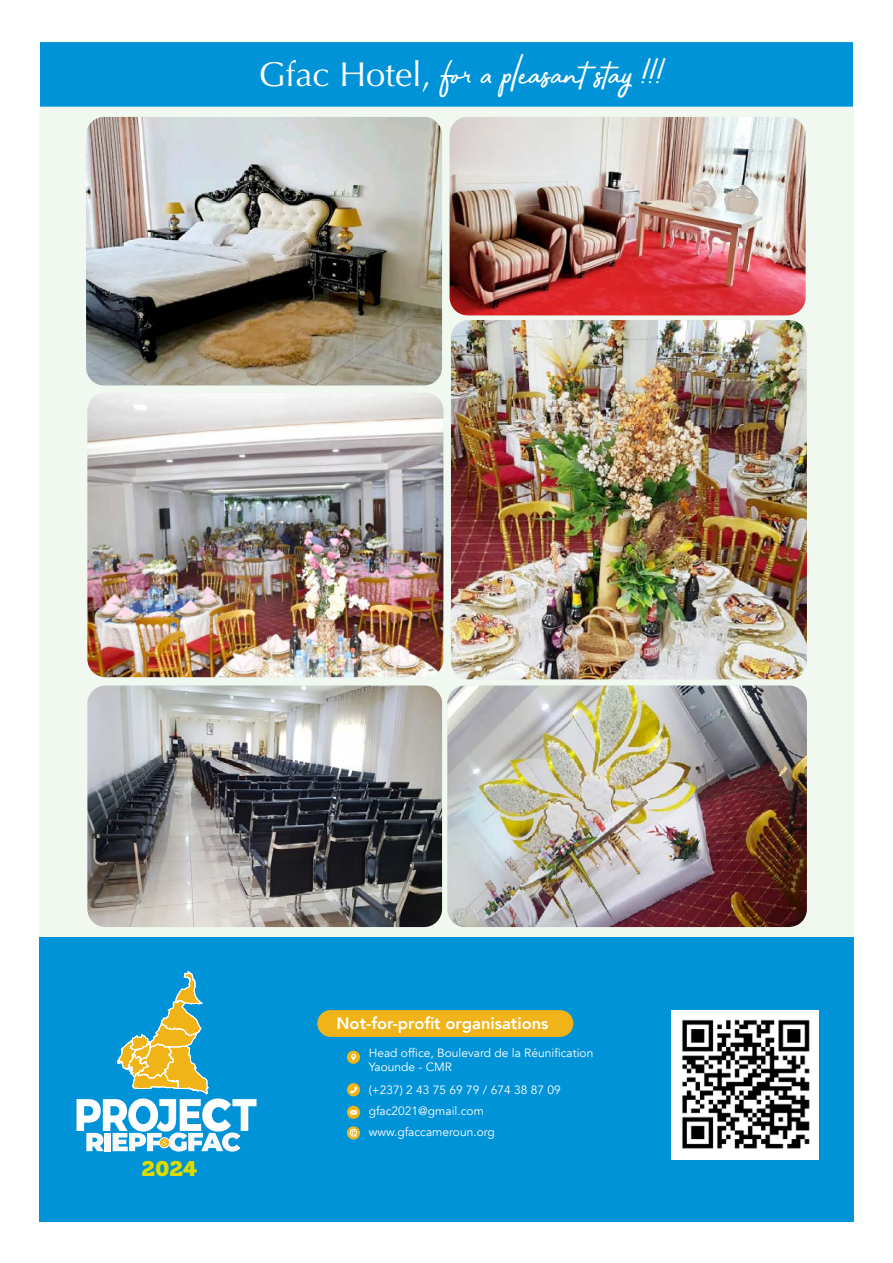
<style>
.page{position:relative;width:893px;height:1263px;background:#fff}
.page>*{position:absolute;margin:0;border:0;box-sizing:border-box;transform-origin:0 0}
.t1{font:43.5px "Bahagia";color:#fff}
.t2{font:20.85px "Museo 900";color:#dcdc00;scale:1.12 1}
.t3{font:800 16.5px "Avenir";color:#fff}
.t4{font:12px/21.3px "Avenir";color:#fff}
.s1{font-family:"Optima";font-size:34.5px}
</style>
<div class="page">
<div style="left:39px;top:41px;width:815px;height:1180px;background:#f0f8ef"></div>
<div style="left:39px;top:937px;width:815px;height:284px;background:#0093d8"></div>
<svg style="left:347px;top:1106px;width:13px;height:13px"></svg>
<svg style="left:350px;top:1110px;width:7px;height:4px"></svg>
<div style="left:347px;top:1051px;width:13px;height:13px;background:#f1b418;border-radius:50%"></div>
<svg style="left:351px;top:1053px;width:5px;height:8px"></svg>
<div style="left:347px;top:1083px;width:13px;height:13px;background:#f1b418;border-radius:50%"></div>
<svg style="left:350px;top:1086px;width:7px;height:7px"></svg>
<div style="left:317px;top:1010px;width:256px;height:27px;background:#f1b418;border-radius:13px"></div>
<svg style="left:347px;top:1126px;width:13px;height:13px"></svg>
<svg style="left:350px;top:1129px;width:7px;height:9px"></svg>
<img style="left:671px;top:1010px;width:147px;height:149px">
<img style="left:86px;top:117px;width:356px;height:268px">
<img style="left:87px;top:393px;width:356px;height:284px">
<img style="left:450px;top:117px;width:356px;height:198px">
<img style="left:451px;top:320px;width:356px;height:359px">
<img style="left:87px;top:685px;width:355px;height:242px">
<img style="left:447px;top:685px;width:360px;height:242px">
<div style="left:39px;top:41px;width:815px;height:66px;background:#0093d8;border:1px solid #fff"></div>
<svg style="left:77px;top:971px;width:179px;height:180px"></svg>
<h1 class="t1" style="left:259px;top:42px;width:405px"><span class="s1">Gfac Hotel,</span> for a pleasant stay !!!</h1>
<h2 class="t2" style="left:141px;top:1157px;width:51px">2024</h2>
<h3 class="t3" style="left:336px;top:1010px;width:214px">Not-for-profit organisations</h3>
<p class="t4" style="left:369px;top:1046px;width:226px;line-height:14.4px">Head office, Boulevard de la Réunification<br>Yaounde - CMR</p>
<p class="t4" style="left:369px;top:1079px;width:194px">(+237) 2 43 75 69 79 / 674 38 87 09 gfac2021@gmail.com www.gfaccameroun.org</p>
</div>
